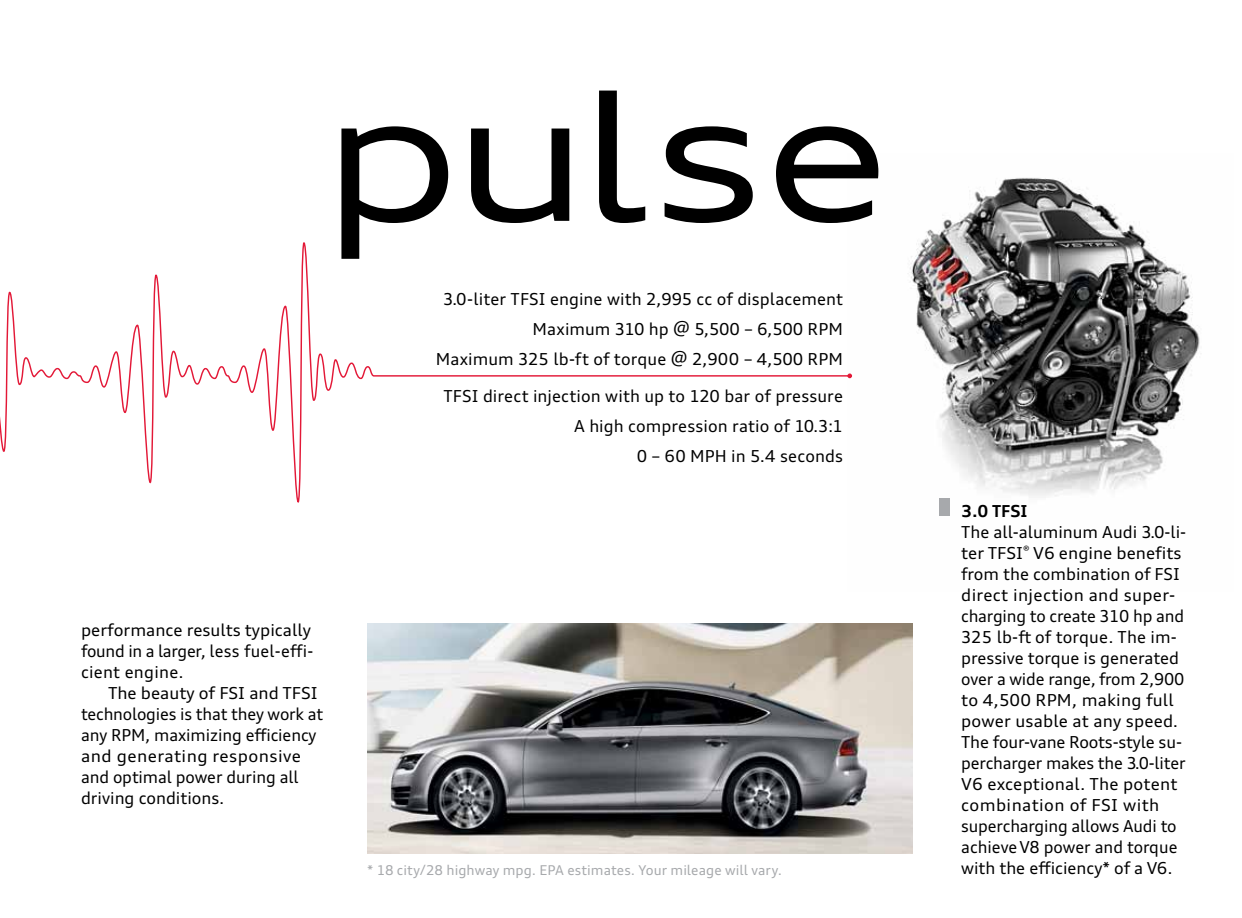
<style>
.page{position:relative;width:1242px;height:918px;background:#fff}
.page>*{position:absolute;margin:0;border:0;box-sizing:border-box;transform-origin:0 0}
.t1{font:expanded 180px "Audi Type";letter-spacing:-.025em;color:#000}
.t2{font:16.5px/21px "Audi Type";color:#000}
.t3{font:700 16.5px "Audi Type";color:#000}
.t4{font:13.5px "Audi Type";letter-spacing:.005em;color:#a7a9ac}
</style>
<div class="page">
<img style="left:848px;top:178px;width:352px;height:338px">
<img style="left:367px;top:623px;width:546px;height:231px">
<svg style="left:0;top:242px;width:847px;height:261px"></svg>
<svg style="left:847px;top:374px;width:5px;height:4px"></svg>
<div style="left:940px;top:498px;width:10px;height:17px;background:#a7a9ac"></div>
<h1 class="t1" style="left:321px;top:44px;width:570px">pulse</h1>
<p class="t2" style="left:436px;top:284px;width:409px;line-height:30px;text-align:right">3.0-liter TFSI engine with 2,995 cc of displacement<br>Maximum 310 hp @ 5,500 – 6,500 RPM<br>Maximum 325 lb-ft of torque @ 2,900 – 4,500 RPM</p>
<p class="t2" style="left:443px;top:381px;width:401px;line-height:30px;text-align:right">TFSI direct injection with up to 120 bar of pressure<br>A high compression ratio of 10.3:1<br>0 – 60 MPH in 5.4 seconds</p>
<p class="t2" style="left:81px;top:619px;width:234px">performance results typically found in a larger, less fuel-effi&shy;cient engine.</p>
<p class="t2" style="left:81px;top:682px;width:244px;text-indent:27px">The beauty of FSI and TFSI technologies is that they work at any RPM, maximizing efficiency and generating responsive and optimal power during all driving conditions.</p>
<p class="t4" style="left:367px;top:862px;width:416px">* 18 city/28 highway mpg. EPA estimates. Your mileage will vary.</p>
<p class="t3" style="left:961px;top:501px;width:68px">3.0 TFSI</p>
<p class="t2" style="left:961px;top:521px;width:227px">The all-aluminum Audi 3.0-li&shy;ter TFSI<sup>®</sup> V6 engine benefits from the combination of FSI direct injection and super&shy;charging to create 310 hp and<br>325 lb-ft of torque. The im&shy;pressive torque is generated over a wide range, from 2,900 to 4,500 RPM, making full power usable at any speed.<br>The four-vane Roots-style su&shy;percharger makes the 3.0-liter<br>V6 exceptional. The potent combination of FSI with supercharging allows Audi to achieve V8 power and torque with the efficiency* of a V6.</p>
</div>
